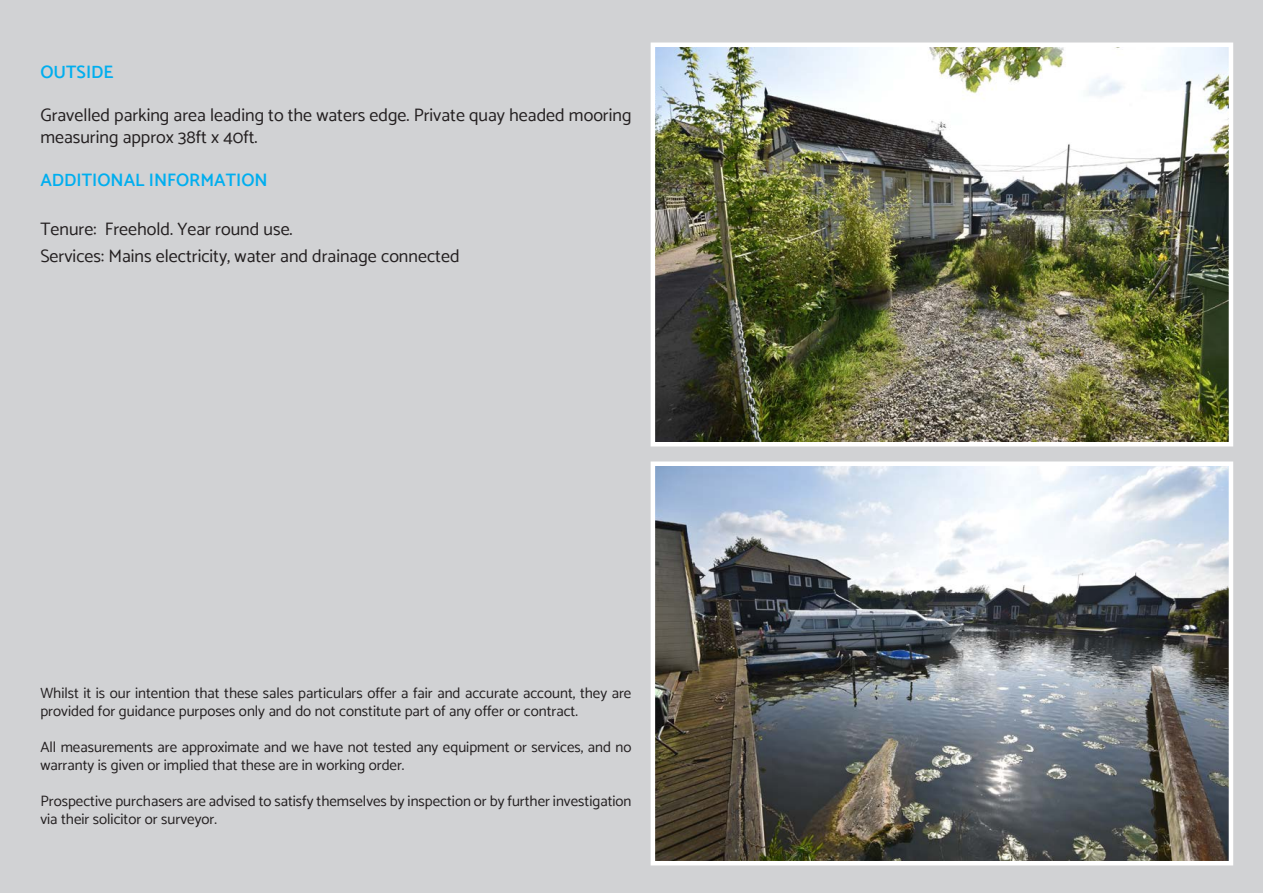
<style>
.page{position:relative;width:1263px;height:893px;background:#d1d2d4}
.page>*{position:absolute;margin:0;border:0;box-sizing:border-box;transform-origin:0 0}
.t1{font:18px/21.6px "Catamaran";color:#231f20}
.Cyan_Brochure_Heading_v2{font:600 18px "Catamaran";color:#00aeef}
.t2{font:15px/18px "Catamaran";color:#231f20}
</style>
<div class="page">
<img style="left:656px;top:466px;width:572px;height:394px">
<div style="left:651px;top:461px;width:582px;height:404px;border:4px solid #fff"></div>
<img style="left:656px;top:48px;width:572px;height:393px">
<div style="left:651px;top:43px;width:582px;height:403px;border:4px solid #fff"></div>
<p class="Cyan_Brochure_Heading_v2" style="left:40px;top:61px;width:75px">OUTSIDE</p>
<p class="t1" style="left:40px;top:104px;width:593px">Gravelled parking area leading to the waters edge. Private quay headed mooring measuring approx 38ft x 40ft.</p>
<p class="Cyan_Brochure_Heading_v2" style="left:40px;top:169px;width:229px">ADDITIONAL INFORMATION</p>
<p class="t1" style="left:40px;top:218px;width:254px">Tenure: Freehold. Year round use.</p>
<p class="t1" style="left:40px;top:245px;width:421px">Services: Mains electricity, water and drainage connected</p>
<p class="t2" style="left:40px;top:684px;width:592px">Whilst it is our intention that these sales particulars offer a fair and accurate account, they are provided for guidance purposes only and do not constitute part of any offer or contract.</p>
<p class="t2" style="left:40px;top:738px;width:593px">All measurements are approximate and we have not tested any equipment or services, and no warranty is given or implied that these are in working order.</p>
<p class="t2" style="left:40px;top:792px;width:593px">Prospective purchasers are advised to satisfy themselves by inspection or by further investigation via their solicitor or surveyor.</p>
</div>
